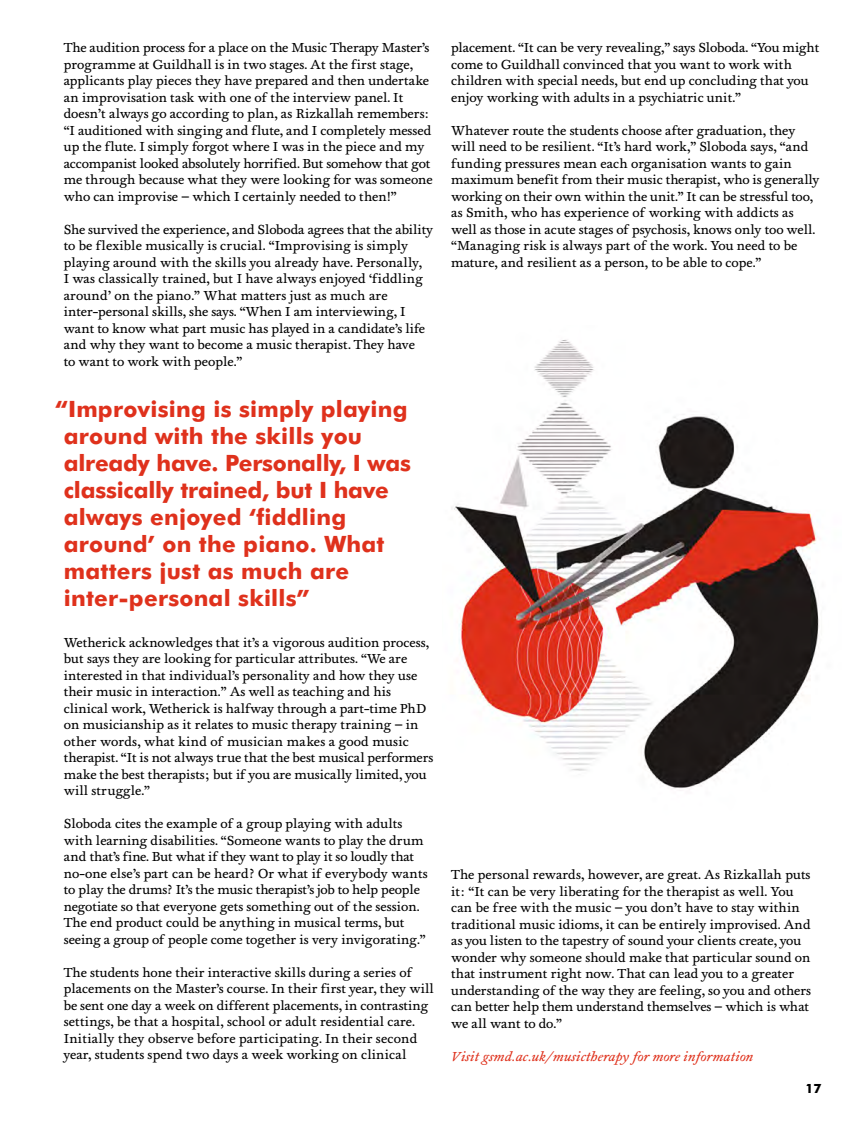
<style>
.page{position:relative;width:864px;height:1136px;background:#fff}
.page>*{position:absolute;margin:0;border:0;box-sizing:border-box;transform-origin:0 0}
.t1{font:700 22.5px/27px "Futura BT";letter-spacing:.01em;color:#df311c}
.t2{font:13.5px/16.5px "Foundry Wilson";color:#000}
.t3{font:italic 13.5px "Foundry Wilson";color:#df311c}
.t4{font:700 12.75px "Futura BT";color:#000}
</style>
<div class="page">
<img style="left:451px;top:340px;width:368px;height:449px">
<p class="t2" style="left:64px;top:40px;width:370px">The audition process for a place on the Music Therapy Master’s programme at Guildhall is in two stages. At the first stage, applicants play pieces they have prepared and then undertake an improvisation task with one of the interview panel. It doesn’t always go according to plan, as Rizkallah remembers: “I auditioned with singing and flute, and I completely messed up the flute. I simply forgot where I was in the piece and my accompanist looked absolutely horrified. But somehow that got me through because what they were looking for was someone who can improvise – which I certainly needed to then!”</p>
<p class="t2" style="left:64px;top:221px;width:371px">She survived the experience, and Sloboda agrees that the ability to be flexible musically is crucial. “Improvising is simply playing around with the skills you already have. Personally,<br>I was classically trained, but I have always enjoyed ‘fiddling around’ on the piano.” What matters just as much are inter-personal skills, she says. “When I am interviewing, I want to know what part music has played in a candidate’s life and why they want to become a music therapist. They have<br>to want to work with people.”</p>
<h1 class="t1" style="left:64px;top:395px;width:348px;text-indent:-9px">“Improvising is simply playing around with the skills you already have. Personally, I was classically trained, but I have always enjoyed ‘fiddling around’ on the piano. What matters just as much are inter-personal skills”</h1>
<p class="t2" style="left:64px;top:634px;width:371px">Wetherick acknowledges that it’s a vigorous audition process, but says they are looking for particular attributes. “We are interested in that individual’s personality and how they use their music in interaction.” As well as teaching and his clinical work, Wetherick is halfway through a part-time PhD on musicianship as it relates to music therapy training – in other words, what kind of musician makes a good music therapist. “It is not always true that the best musical performers make the best therapists; but if you are musically limited, you will struggle.”</p>
<p class="t2" style="left:64px;top:815px;width:365px">Sloboda cites the example of a group playing with adults with learning disabilities. “Someone wants to play the drum and that’s fine. But what if they want to play it so loudly that no-one else’s part can be heard? Or what if everybody wants to play the drums? It’s the music therapist’s job to help people negotiate so that everyone gets something out of the session.<br>The end product could be anything in musical terms, but seeing a group of people come together is very invigorating.”</p>
<p class="t2" style="left:64px;top:964px;width:371px">The students hone their interactive skills during a series of placements on the Master’s course. In their first year, they will be sent one day a week on different placements, in contrasting settings, be that a hospital, school or adult residential care.<br>Initially they observe before participating. In their second year, students spend two days a week working on clinical</p>
<p class="t2" style="left:451px;top:40px;width:370px">placement. “It can be very revealing,” says Sloboda. “You might come to Guildhall convinced that you want to work with children with special needs, but end up concluding that you enjoy working with adults in a psychiatric unit.”</p>
<p class="t2" style="left:451px;top:122px;width:370px">Whatever route the students choose after graduation, they will need to be resilient. “It’s hard work,” Sloboda says, “and funding pressures mean each organisation wants to gain maximum benefit from their music therapist, who is generally working on their own within the unit.” It can be stressful too, as Smith, who has experience of working with addicts as well as those in acute stages of psychosis, knows only too well. “Managing risk is always part of the work. You need to be mature, and resilient as a person, to be able to cope.”</p>
<p class="t2" style="left:451px;top:866px;width:361px">The personal rewards, however, are great. As Rizkallah puts it: “It can be very liberating for the therapist as well. You can be free with the music – you don’t have to stay within traditional music idioms, it can be entirely improvised. And as you listen to the tapestry of sound your clients create, you wonder why someone should make that particular sound on that instrument right now. That can lead you to a greater understanding of the way they are feeling, so you and others can better help them understand themselves – which is what we all want to do.”</p>
<p class="t3" style="left:451px;top:1048px;width:303px">Visit gsmd.ac.uk/musictherapy for more information</p>
<p class="t4" style="left:805px;top:1080px;width:17px">17</p>
</div>
